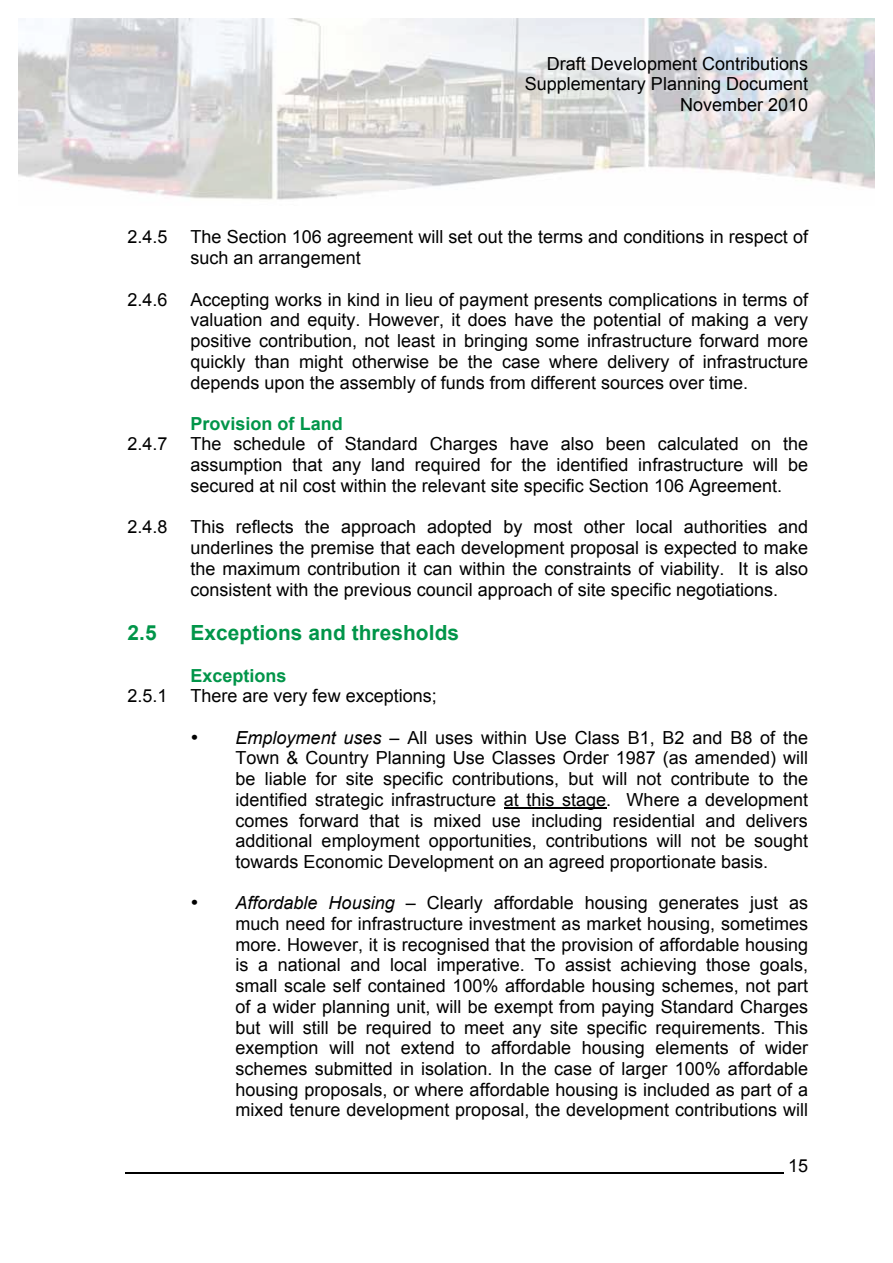
<style>
.page{position:relative;width:893px;height:1263px;background:#fff}
.page>*{position:absolute;margin:0;border:0;box-sizing:border-box;transform-origin:0 0}
.t1{font:700 20.85px "Arial";letter-spacing:.005em;color:#019549}
.t2{font:18px/20.7px "Arial";color:#000;text-align:justify}
.t3{font:700 18px "Arial";color:#019549}
.s1{font-style:italic}
</style>
<div class="page">
<img style="left:18px;top:19px;width:856px;height:181px">
<hr style="left:125px;top:1173px;width:658px;height:1px;background:#000">
<hr style="left:504px;top:808px;width:102px;height:1px;background:#000">
<p class="t2" style="left:525px;top:53px;width:285px;text-align:right">Draft Development Contributions<br>Supplementary Planning Document<br>November 2010</p>
<p class="t2" style="left:127px;top:227px;width:42px">2.4.5</p>
<p class="t2" style="left:190px;top:227px;width:619px">The Section 106 agreement will set out the terms and conditions in respect of such an arrangement</p>
<p class="t2" style="left:127px;top:289px;width:42px">2.4.6</p>
<p class="t2" style="left:190px;top:289px;width:619px">Accepting works in kind in lieu of payment presents complications in terms of valuation and equity. However, it does have the potential of making a very positive contribution, not least in bringing some infrastructure forward more quickly than might otherwise be the case where delivery of infrastructure depends upon the assembly of funds from different sources over time.</p>
<p class="t3" style="left:190px;top:412px;width:154px">Provision of Land</p>
<p class="t2" style="left:127px;top:434px;width:42px">2.4.7</p>
<p class="t2" style="left:190px;top:434px;width:619px">The schedule of Standard Charges have also been calculated on the assumption that any land required for the identified infrastructure will be secured at nil cost within the relevant site specific Section 106 Agreement.</p>
<p class="t2" style="left:127px;top:517px;width:42px">2.4.8</p>
<p class="t2" style="left:190px;top:517px;width:619px">This reflects the approach adopted by most other local authorities and underlines the premise that each development proposal is expected to make the maximum contribution it can within the constraints of viability. It is also consistent with the previous council approach of site specific negotiations.</p>
<p class="t1" style="left:127px;top:619px;width:31px">2.5</p>
<p class="t1" style="left:190px;top:619px;width:270px">Exceptions and thresholds</p>
<p class="t3" style="left:190px;top:663px;width:98px">Exceptions</p>
<p class="t2" style="left:127px;top:686px;width:42px">2.5.1</p>
<p class="t2" style="left:190px;top:686px;width:248px">There are very few exceptions;</p>
<p class="t2" style="left:235px;top:727px;width:574px;text-indent:-45px">• <span class="s1">Employment uses</span> – All uses within Use Class B1, B2 and B8 of the Town &amp; Country Planning Use Classes Order 1987 (as amended) will be liable for site specific contributions, but will not contribute to the identified strategic infrastructure at this stage. Where a development comes forward that is mixed use including residential and delivers additional employment opportunities, contributions will not be sought towards Economic Development on an agreed proportionate basis.</p>
<p class="t2" style="left:235px;top:893px;width:574px;text-indent:-45px">• <span class="s1">Affordable Housing</span> – Clearly affordable housing generates just as much need for infrastructure investment as market housing, sometimes more. However, it is recognised that the provision of affordable housing is a national and local imperative. To assist achieving those goals, small scale self contained 100% affordable housing schemes, not part of a wider planning unit, will be exempt from paying Standard Charges but will still be required to meet any site specific requirements. This exemption will not extend to affordable housing elements of wider schemes submitted in isolation. In the case of larger 100% affordable housing proposals, or where affordable housing is included as part of a mixed tenure development proposal, the development contributions will</p>
<p class="t2" style="left:788px;top:1155px;width:22px">15</p>
</div>
